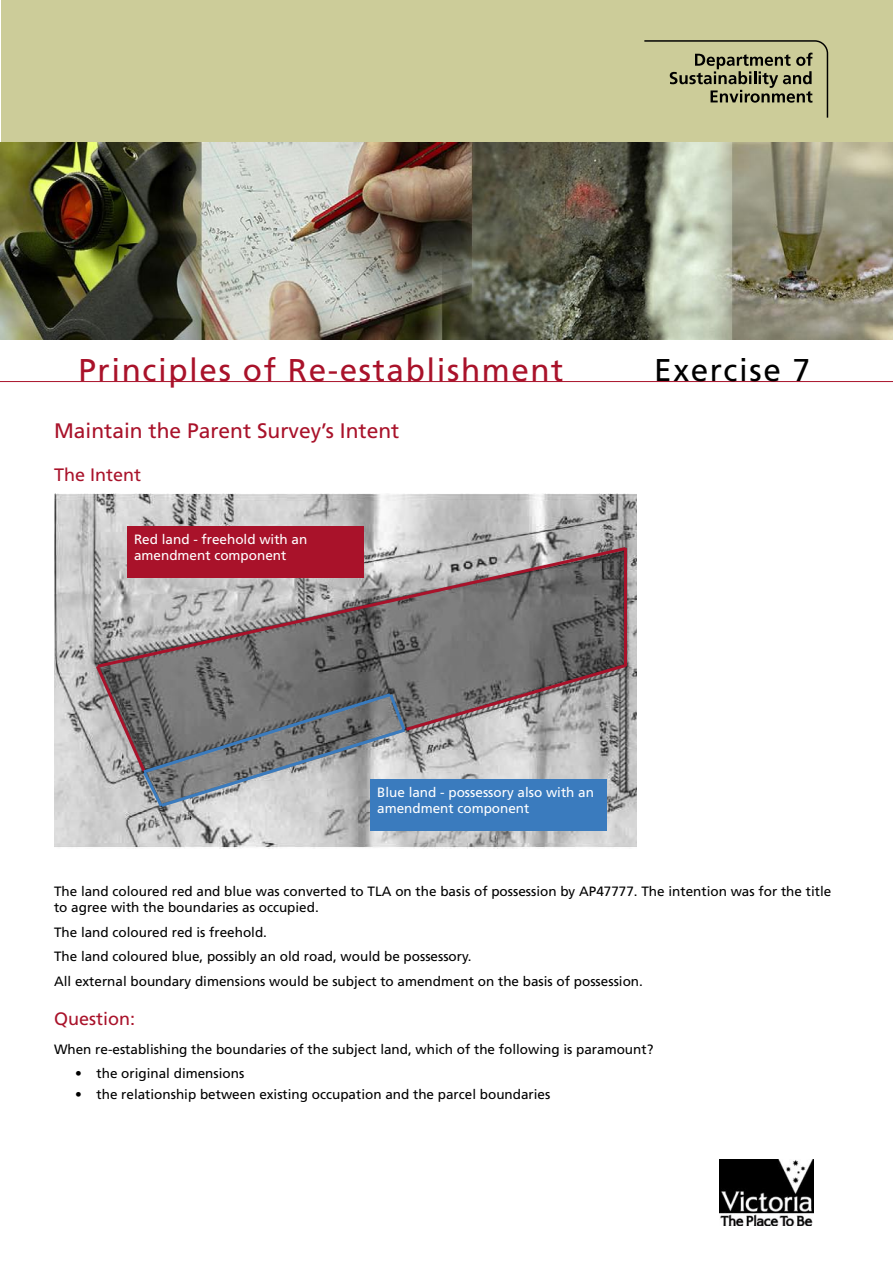
<style>
.page{position:relative;width:893px;height:1263px;background:#fff}
.page>*{position:absolute;margin:0;border:0;box-sizing:border-box;transform-origin:0 0}
.t1{font:31.5px "Frutiger LT";letter-spacing:.05em;color:#a9122a}
.t2{font:31.5px "Frutiger LT";letter-spacing:.05em;color:#000}
.Paragraph_Style_1{font:21px "Frutiger LT";color:#a9122a}
.Paragraph_Style_2{font:18px "Frutiger LT";color:#a9122a}
.Body_text{font:13.5px/16.2px "Frutiger LT";color:#000}
.t3{font:13.5px/16.2px "Frutiger LT";color:#fff}
.Bullet_points{font:13.5px "Frutiger LT";color:#000}
</style>
<div class="page">
<img style="left:720px;top:1159px;width:93px;height:67px">
<div style="left:1px;top:0;width:892px;height:149px;background:#cc9"></div>
<img style="left:0;top:143px;width:893px;height:197px">
<svg style="left:644px;top:40px;width:184px;height:78px"></svg>
<hr style="left:0;top:381px;width:893px;height:1px;background:#a9122a">
<img style="left:54px;top:493px;width:582px;height:355px">
<svg style="left:94px;top:545px;width:535px;height:117px;background:#8e8989"></svg>
<hr style="left:624px;top:548px;width:3px;height:118px;background:#a9122a">
<svg style="left:93px;top:662px;width:536px;height:148px;background:#8f8e90"></svg>
<div style="left:371px;top:779px;width:236px;height:51px;background:#3a7bbe"></div>
<div style="left:128px;top:526px;width:236px;height:51px;background:#a9122a"></div>
<p class="t1" style="left:78px;top:351px;width:487px">Principles of Re-establishment</p>
<p class="t2" style="left:654px;top:352px;width:157px">Exercise 7</p>
<p class="Paragraph_Style_1" style="left:54px;top:418px;width:347px">Maintain the Parent Survey’s Intent</p>
<p class="Paragraph_Style_2" style="left:54px;top:464px;width:89px">The Intent</p>
<p class="t3" style="left:134px;top:531px;width:175px">Red land - freehold with an amendment component</p>
<p class="t3" style="left:377px;top:784px;width:218px">Blue land - possessory also with an amendment component</p>
<p class="Body_text" style="left:54px;top:883px;width:779px">The land coloured red and blue was converted to TLA on the basis of possession by AP47777. The intention was for the title to agree with the boundaries as occupied.</p>
<p class="Body_text" style="left:54px;top:924px;width:215px">The land coloured red is freehold.</p>
<p class="Body_text" style="left:54px;top:949px;width:419px">The land coloured blue, possibly an old road, would be possessory.</p>
<p class="Body_text" style="left:54px;top:973px;width:590px">All external boundary dimensions would be subject to amendment on the basis of possession.</p>
<p class="Paragraph_Style_2" style="left:54px;top:1008px;width:83px">Question:</p>
<p class="Body_text" style="left:54px;top:1041px;width:601px">When re-establishing the boundaries of the subject land, which of the following is paramount?</p>
<p class="Bullet_points" style="left:75px;top:1066px;width:171px">• the original dimensions</p>
<p class="Bullet_points" style="left:75px;top:1086px;width:477px">• the relationship between existing occupation and the parcel boundaries</p>
</div>
